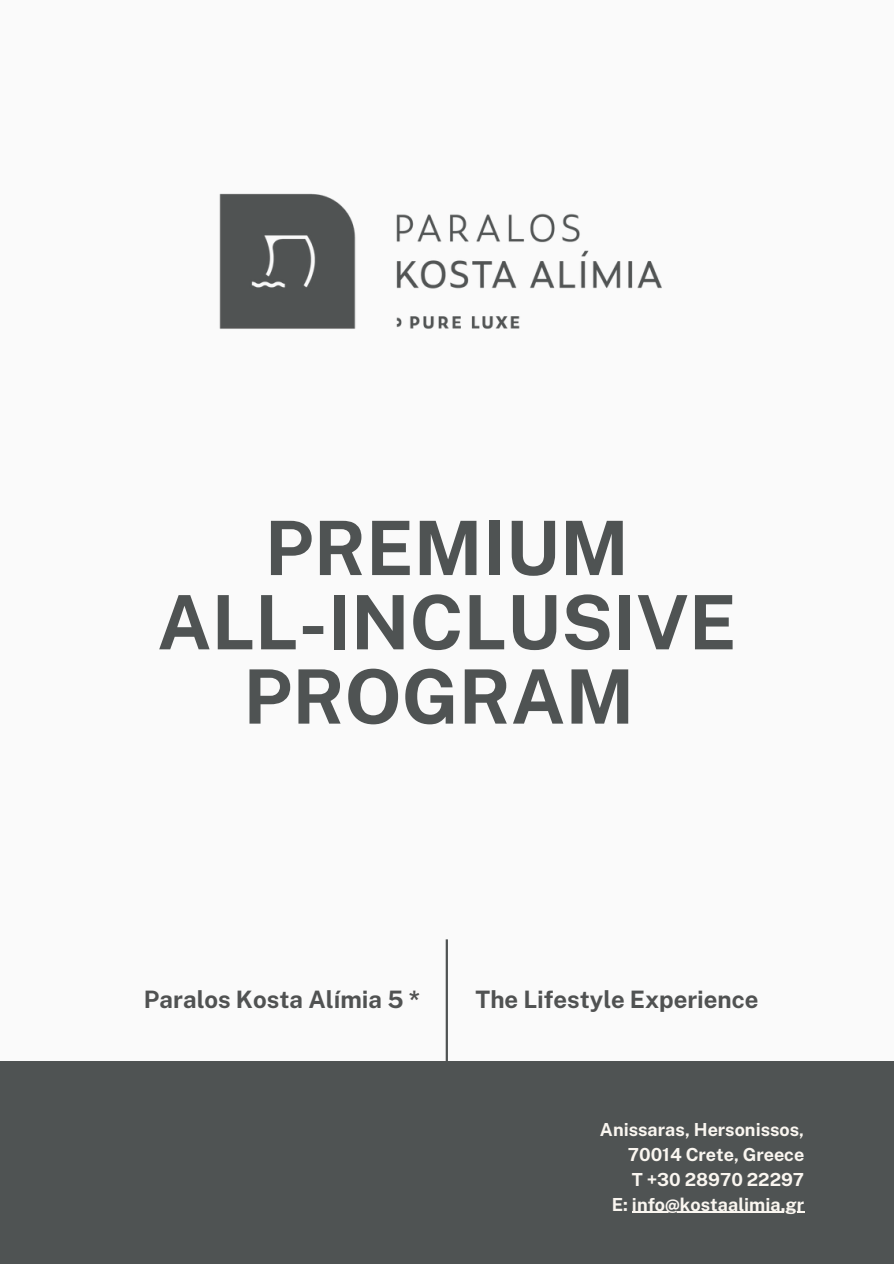
<style>
.page{position:relative;width:894px;height:1264px;background:#fff}
.page>*{position:absolute;margin:0;border:0;box-sizing:border-box;transform-origin:0 0}
.t1{font:700 75px/74.2px "Public Sans";color:#4f5353;text-align:center}
.t2{font:700 24px "Public Sans";color:#505252}
.t3{font:700 18px/24.8px "Public Sans";color:#faf6f0;text-align:right}
</style>
<div class="page">
<div style="left:0;top:0;width:893px;height:1263px;background:#fafafa"></div>
<hr style="left:445px;top:939px;width:3px;height:122px;background:#4f5353">
<div style="left:0;top:1061px;width:893px;height:202px;background:#4f5353"></div>
<img style="left:219px;top:193px;width:443px;height:136px">
<hr style="left:631px;top:1211px;width:165px;height:1px;background:#faf6f0">
<h1 class="t1" style="left:157px;top:506px;width:580px">PREMIUM<br>ALL-INCLUSIVE<br>PROGRAM</h1>
<h2 class="t2" style="left:144px;top:981px;width:278px">Paralos Kosta Alímia 5 *</h2>
<h2 class="t2" style="left:475px;top:981px;width:284px">The Lifestyle Experience</h2>
<p class="t3" style="left:599px;top:1116px;width:206px">Anissaras, Hersonissos,<br>70014 Crete, Greece<br>T +30 28970 22297<br>E: info@kostaalimia.gr</p>
</div>
